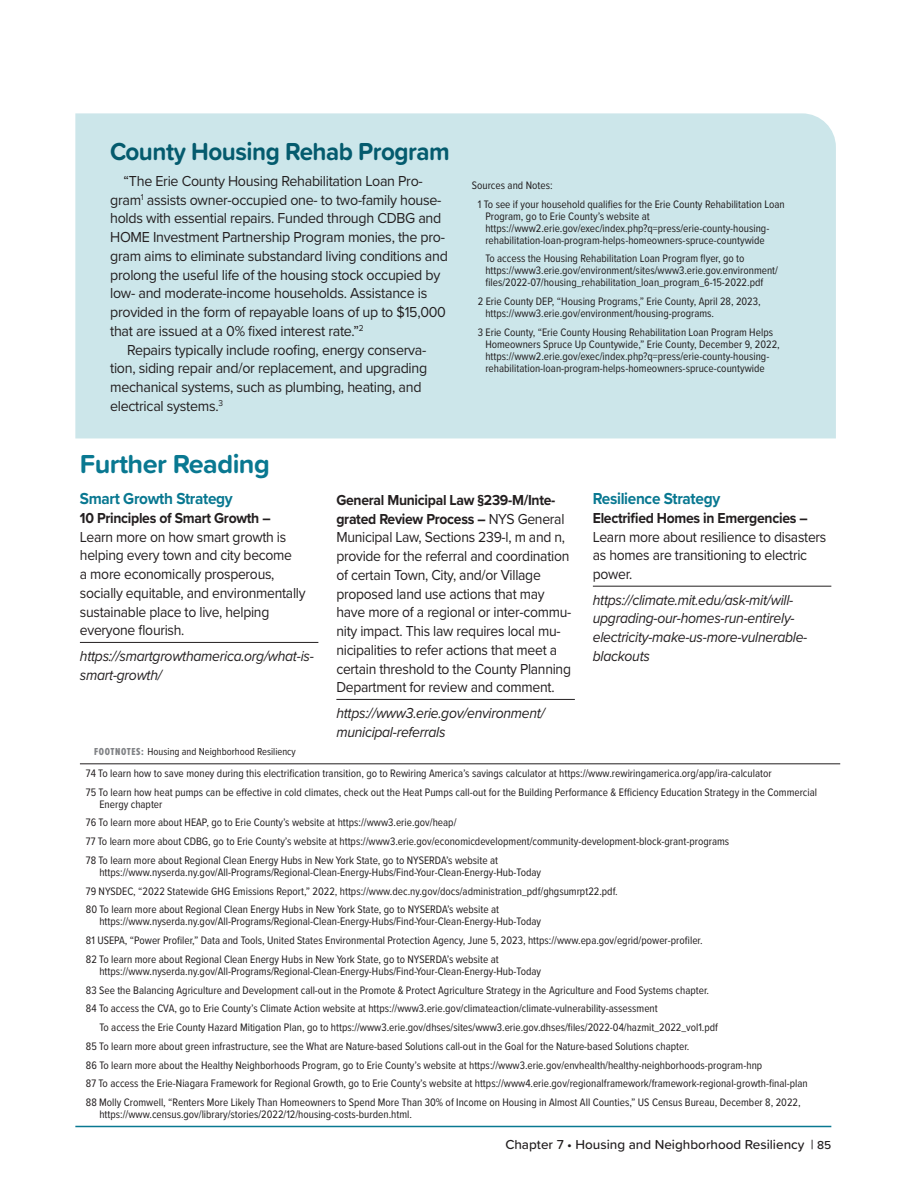
<style>
.page{position:relative;width:918px;height:1188px;background:#fff}
.page>*{position:absolute;margin:0;border:0;box-sizing:border-box;transform-origin:0 0}
.t1{font:700 27px "Proxima Soft";letter-spacing:-.02em;color:#097891}
.t2{font:700 25.5px "Proxima Soft";letter-spacing:-.02em;color:#045b6e;scale:.95 1}
.t3{font:700 16.5px "Proxima Nova";letter-spacing:-.02em;color:#097891;scale:.93 1}
.t4{font:15px/18.8px "Proxima Nova";letter-spacing:-.02em;color:#231f20;scale:.93 1}
.t5{font:15px/18.8px "Proxima Nova";letter-spacing:-.02em;color:#231f20;scale:.95 1}
.t6{font:italic 15px/18.8px "Proxima Nova";letter-spacing:-.02em;color:#231f20;scale:.93 1}
.t7{font:700 15px "Proxima Nova";letter-spacing:-.02em;color:#231f20;scale:.93 1}
.t8{font:500 13.5px "Proxima Soft";color:#231f20}
.t9{font:11.25px/18.8px "Proxima Nova Cond";color:#231f20}
.t10{font:10.5px "Proxima Nova Cond";color:#231f20}
.s1{font-family:"Proxima Nova Ex Cn Extrabld";color:#808285}
.s2{font-weight:700}
.s3{font-size:12px}
</style>
<div class="page">
<hr style="left:75px;top:1126px;width:756px;height:1px;background:#097891">
<div style="left:75px;top:113px;width:761px;height:325px;background:#cce6ea"></div>
<hr style="left:80px;top:763px;width:760px;height:1px;background:#231f20">
<hr style="left:80px;top:642px;width:238px;height:1px;background:#231f20">
<hr style="left:336px;top:699px;width:239px;height:1px;background:#231f20">
<hr style="left:593px;top:586px;width:238px;height:1px;background:#231f20">
<h2 class="t2" style="left:110px;top:133px;width:359px">County Housing Rehab Program</h2>
<p class="t5" style="left:110px;top:171px;width:357px;text-indent:14px">“The Erie County Housing Rehabilitation Loan Pro&shy;gram<sup>1</sup> assists owner-occupied one- to two-family house&shy;holds with essential repairs. Funded through CDBG and HOME Investment Partnership Program monies, the pro&shy;gram aims to eliminate substandard living conditions and prolong the useful life of the housing stock occupied by low- and moderate-income households. Assistance is provided in the form of repayable loans of up to $15,000 that are issued at a 0% fixed interest rate.”<sup>2</sup></p>
<h3 class="t5" style="left:110px;top:340px;width:335px;text-indent:17px">Repairs typically include roofing, energy conserva&shy;tion, siding repair and/or replacement, and upgrading mechanical systems, such as plumbing, heating, and electrical systems.<sup>3</sup></h3>
<p class="t9" style="left:478px;top:175px;width:308px;text-indent:-6px">Sources and Notes:<br>1 To see if your household qualifies for the Erie County Rehabilitation Loan</p>
<p class="t9" style="left:485px;top:209px;width:286px;line-height:12px">Program, go to Erie County’s website at https://www2.erie.gov/exec/index.php?q=press/erie-county-housing&shy;rehabilitation-loan-program-helps-homeowners-spruce-countywide</p>
<p class="t9" style="left:485px;top:252px;width:294px;line-height:12px">To access the Housing Rehabilitation Loan Program flyer, go to https://www3.erie.gov/environment/sites/www3.erie.gov.environment/ files/2022-07/housing_rehabilitation_loan_program_6-15-2022.pdf</p>
<p class="t9" style="left:485px;top:295px;width:277px;line-height:12px;text-indent:-8px">2 Erie County DEP, “Housing Programs,” Erie County, April 28, 2023, https://www3.erie.gov/environment/housing-programs.</p>
<p class="t9" style="left:485px;top:326px;width:296px;line-height:12px;text-indent:-8px">3 Erie County, “Erie County Housing Rehabilitation Loan Program Helps Homeowners Spruce Up Countywide,” Erie County, December 9, 2022, https://www2.erie.gov/exec/index.php?q=press/erie-county-housing&shy;rehabilitation-loan-program-helps-homeowners-spruce-countywide</p>
<h1 class="t1" style="left:80px;top:443px;width:191px">Further Reading</h1>
<h3 class="t3" style="left:80px;top:486px;width:166px">Smart Growth Strategy</h3>
<h3 class="t7" style="left:80px;top:507px;width:207px">10 Principles of Smart Growth –</h3>
<h3 class="t4" style="left:80px;top:527px;width:244px">Learn more on how smart growth is helping every town and city become<br>a more economically prosperous, socially equitable, and environmentally sustainable place to live, helping everyone flourish.</h3>
<h3 class="t6" style="left:80px;top:646px;width:253px">https://smartgrowthamerica.org/what-is&shy;smart-growth/</h3>
<p class="t10" style="left:94px;top:744px;width:203px"><span class="s1">FOOTNOTES:</span> Housing and Neighborhood Resiliency</p>
<p class="t4" style="left:336px;top:490px;width:254px"><span class="s2">General Municipal Law §239-M/Inte&shy;grated Review Process –</span> NYS General Municipal Law, Sections 239-l, m and n, provide for the referral and coordination of certain Town, City, and/or Village proposed land use actions that may have more of a regional or inter-commu&shy;nity impact. This law requires local mu&shy;nicipalities to refer actions that meet a certain threshold to the County Planning Department for review and comment.</p>
<h3 class="t6" style="left:336px;top:703px;width:226px">https://www3.erie.gov/environment/ municipal-referrals</h3>
<h3 class="t3" style="left:593px;top:486px;width:138px">Resilience Strategy</h3>
<h3 class="t7" style="left:593px;top:507px;width:233px">Electrified Homes in Emergencies –</h3>
<h3 class="t4" style="left:593px;top:527px;width:253px">Learn more about resilience to disasters as homes are transitioning to electric power.</h3>
<h3 class="t6" style="left:593px;top:590px;width:232px">https://climate.mit.edu/ask-mit/will&shy;upgrading-our-homes-run-entirely&shy;electricity-make-us-more-vulnerable&shy;blackouts</h3>
<p class="t9" style="left:86px;top:763px;width:733px">74 To learn how to save money during this electrification transition, go to Rewiring America’s savings calculator at https://www.rewiringamerica.org/app/ira-calculator<br>75 To learn how heat pumps can be effective in cold climates, check out the Heat Pumps call-out for the Building Performance &amp; Efficiency Education Strategy in the Commercial</p>
<p class="t9" style="left:86px;top:794px;width:645px;text-indent:14px">Energy chapter<br>76 To learn more about HEAP, go to Erie County’s website at https://www3.erie.gov/heap/<br>77 To learn more about CDBG, go to Erie County’s website at https://www3.erie.gov/economicdevelopment/community-development-block-grant-programs 78 To learn more about Regional Clean Energy Hubs in New York State, go to NYSERDA’s website at</p>
<p class="t9" style="left:86px;top:862px;width:533px;text-indent:14px">https://www.nyserda.ny.gov/All-Programs/Regional-Clean-Energy-Hubs/Find-Your-Clean-Energy-Hub-Today<br>79 NYSDEC, “2022 Statewide GHG Emissions Report,” 2022, https://www.dec.ny.gov/docs/administration_pdf/ghgsumrpt22.pdf.<br>80 To learn more about Regional Clean Energy Hubs in New York State, go to NYSERDA’s website at</p>
<p class="t9" style="left:86px;top:912px;width:618px;text-indent:14px">https://www.nyserda.ny.gov/All-Programs/Regional-Clean-Energy-Hubs/Find-Your-Clean-Energy-Hub-Today<br>81 USEPA, “Power Profiler,” Data and Tools, United States Environmental Protection Agency, June 5, 2023, https://www.epa.gov/egrid/power-profiler.<br>82 To learn more about Regional Clean Energy Hubs in New York State, go to NYSERDA’s website at</p>
<p class="t9" style="left:86px;top:961px;width:625px;text-indent:14px">https://www.nyserda.ny.gov/All-Programs/Regional-Clean-Energy-Hubs/Find-Your-Clean-Energy-Hub-Today<br>83 See the Balancing Agriculture and Development call-out in the Promote &amp; Protect Agriculture Strategy in the Agriculture and Food Systems chapter.<br>84 To access the CVA, go to Erie County’s Climate Action website at https://www3.erie.gov/climateaction/climate-vulnerability-assessment</p>
<p class="t9" style="left:86px;top:1017px;width:723px;text-indent:14px">To access the Erie County Hazard Mitigation Plan, go to https://www3.erie.gov/dhses/sites/www3.erie.gov.dhses/files/2022-04/hazmit_2022_vol1.pdf<br>85 To learn more about green infrastructure, see the What are Nature-based Solutions call-out in the Goal for the Nature-based Solutions chapter.<br>86 To learn more about the Healthy Neighborhoods Program, go to Erie County’s website at https://www3.erie.gov/envhealth/healthy-neighborhoods-program-hnp<br>87 To access the Erie-Niagara Framework for Regional Growth, go to Erie County’s website at https://www4.erie.gov/regionalframework/framework-regional-growth-final-plan 88 Molly Cromwell, “Renters More Likely Than Homeowners to Spend More Than 30% of Income on Housing in Almost All Counties,” US Census Bureau, December 8, 2022,</p>
<p class="t9" style="left:99px;top:1105px;width:314px">https://www.census.gov/library/stories/2022/12/housing-costs-burden.html.</p>
<p class="t8" style="left:505px;top:1134px;width:327px">Chapter 7 • Housing and Neighborhood Resiliency | <span class="s3">85</span></p>
</div>
